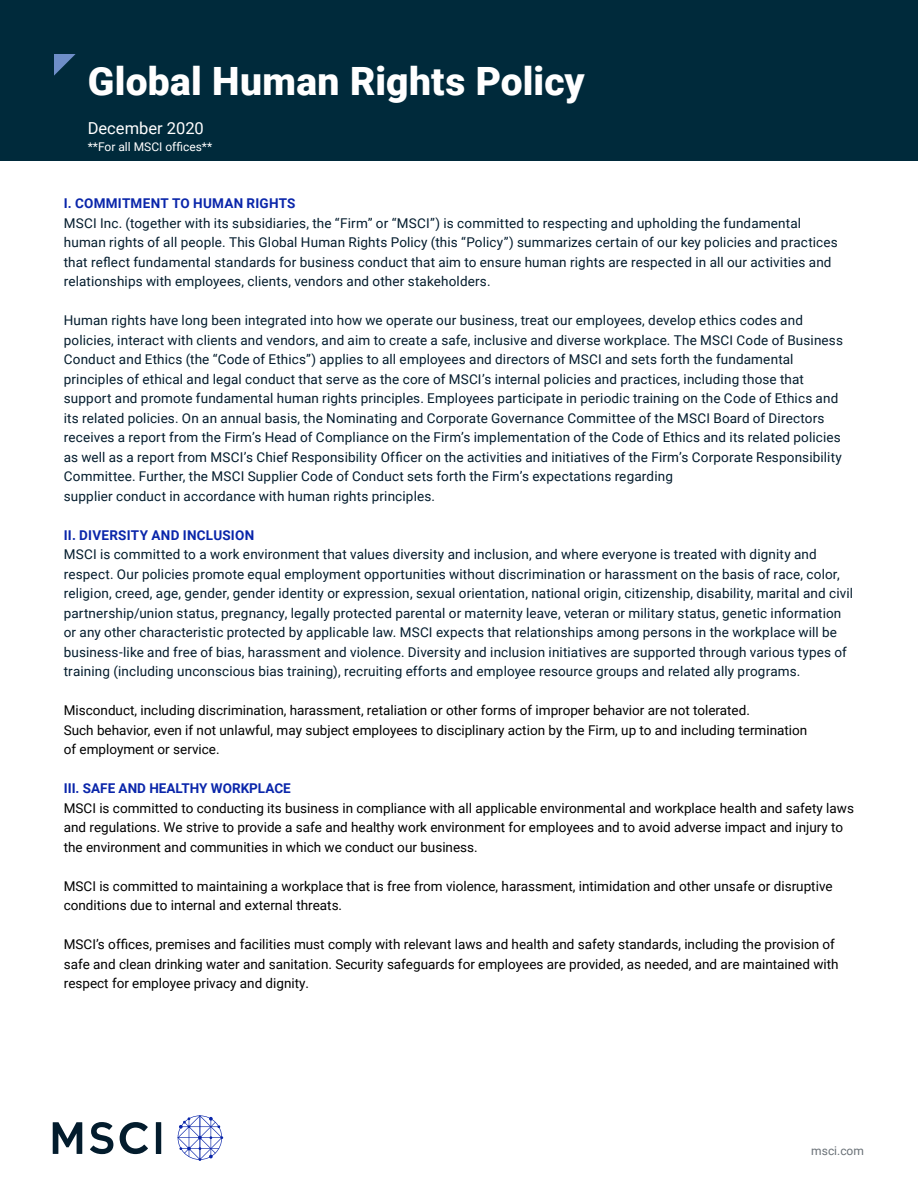
<style>
.page{position:relative;width:918px;height:1188px;background:#fff}
.page>*{position:absolute;margin:0;border:0;box-sizing:border-box;transform-origin:0 0}
.t1{font:900 39px "Roboto";letter-spacing:.005em;color:#fff}
.t2{font:16.5px "Roboto";color:#fff}
.t3{font:13.5px/19.5px "Roboto";letter-spacing:.01em;color:#031c2d}
.t4{font:13.5px/19.5px "Roboto";color:#000}
.t5{font:700 13.5px "Roboto";letter-spacing:.015em;color:#0a26aa}
.t6{font:12px "Roboto";color:#fff}
.t7{font:12px "Roboto";color:#6a7177}
</style>
<div class="page">
<svg style="left:53px;top:1122px;width:29px;height:32px"></svg>
<div style="left:156px;top:1122px;width:5px;height:32px;background:#031c2d"></div>
<svg style="left:120px;top:1122px;width:28px;height:32px"></svg>
<svg style="left:90px;top:1122px;width:23px;height:32px"></svg>
<svg style="left:178px;top:1115px;width:45px;height:46px"></svg>
<div style="left:0;top:0;width:918px;height:161px;background:#002a3b"></div>
<svg style="left:54px;top:54px;width:22px;height:22px"></svg>
<h1 class="t1" style="left:88px;top:54px;width:499px">Global Human Rights Policy</h1>
<p class="t2" style="left:88px;top:117px;width:118px">December 2020</p>
<p class="t6" style="left:88px;top:138px;width:126px">**For all MSCI offices**</p>
<p class="t5" style="left:64px;top:194px;width:233px">I. COMMITMENT TO HUMAN RIGHTS</p>
<p class="t3" style="left:64px;top:213px;width:775px">MSCI Inc. (together with its subsidiaries, the “Firm” or “MSCI”) is committed to respecting and upholding the fundamental human rights of all people. This Global Human Rights Policy (this “Policy”) summarizes certain of our key policies and practices that reflect fundamental standards for business conduct that aim to ensure human rights are respected in all our activities and relationships with employees, clients, vendors and other stakeholders.</p>
<p class="t3" style="left:64px;top:310px;width:781px">Human rights have long been integrated into how we operate our business, treat our employees, develop ethics codes and policies, interact with clients and vendors, and aim to create a safe, inclusive and diverse workplace. The MSCI Code of Business Conduct and Ethics (the “Code of Ethics”) applies to all employees and directors of MSCI and sets forth the fundamental principles of ethical and legal conduct that serve as the core of MSCI’s internal policies and practices, including those that support and promote fundamental human rights principles. Employees participate in periodic training on the Code of Ethics and its related policies. On an annual basis, the Nominating and Corporate Governance Committee of the MSCI Board of Directors receives a report from the Firm’s Head of Compliance on the Firm’s implementation of the Code of Ethics and its related policies as well as a report from MSCI’s Chief Responsibility Officer on the activities and initiatives of the Firm’s Corporate Responsibility Committee. Further, the MSCI Supplier Code of Conduct sets forth the Firm’s expectations regarding<br>supplier conduct in accordance with human rights principles.</p>
<p class="t5" style="left:64px;top:526px;width:192px">II. DIVERSITY AND INCLUSION</p>
<p class="t3" style="left:64px;top:544px;width:791px">MSCI is committed to a work environment that values diversity and inclusion, and where everyone is treated with dignity and respect. Our policies promote equal employment opportunities without discrimination or harassment on the basis of race, color, religion, creed, age, gender, gender identity or expression, sexual orientation, national origin, citizenship, disability, marital and civil partnership/union status, pregnancy, legally protected parental or maternity leave, veteran or military status, genetic information or any other characteristic protected by applicable law. MSCI expects that relationships among persons in the workplace will be business-like and free of bias, harassment and violence. Diversity and inclusion initiatives are supported through various types of training (including unconscious bias training), recruiting efforts and employee resource groups and related ally programs.</p>
<p class="t4" style="left:64px;top:700px;width:745px">Misconduct, including discrimination, harassment, retaliation or other forms of improper behavior are not tolerated.<br>Such behavior, even if not unlawful, may subject employees to disciplinary action by the Firm, up to and including termination of employment or service.</p>
<p class="t5" style="left:64px;top:779px;width:229px">III. SAFE AND HEALTHY WORKPLACE</p>
<p class="t4" style="left:64px;top:798px;width:792px">MSCI is committed to conducting its business in compliance with all applicable environmental and workplace health and safety laws and regulations. We strive to provide a safe and healthy work environment for employees and to avoid adverse impact and injury to the environment and communities in which we conduct our business.</p>
<p class="t4" style="left:64px;top:876px;width:770px">MSCI is committed to maintaining a workplace that is free from violence, harassment, intimidation and other unsafe or disruptive conditions due to internal and external threats.</p>
<p class="t4" style="left:64px;top:934px;width:776px">MSCI’s offices, premises and facilities must comply with relevant laws and health and safety standards, including the provision of safe and clean drinking water and sanitation. Security safeguards for employees are provided, as needed, and are maintained with respect for employee privacy and dignity.</p>
<p class="t7" style="left:811px;top:1142px;width:54px">msci.com</p>
</div>
